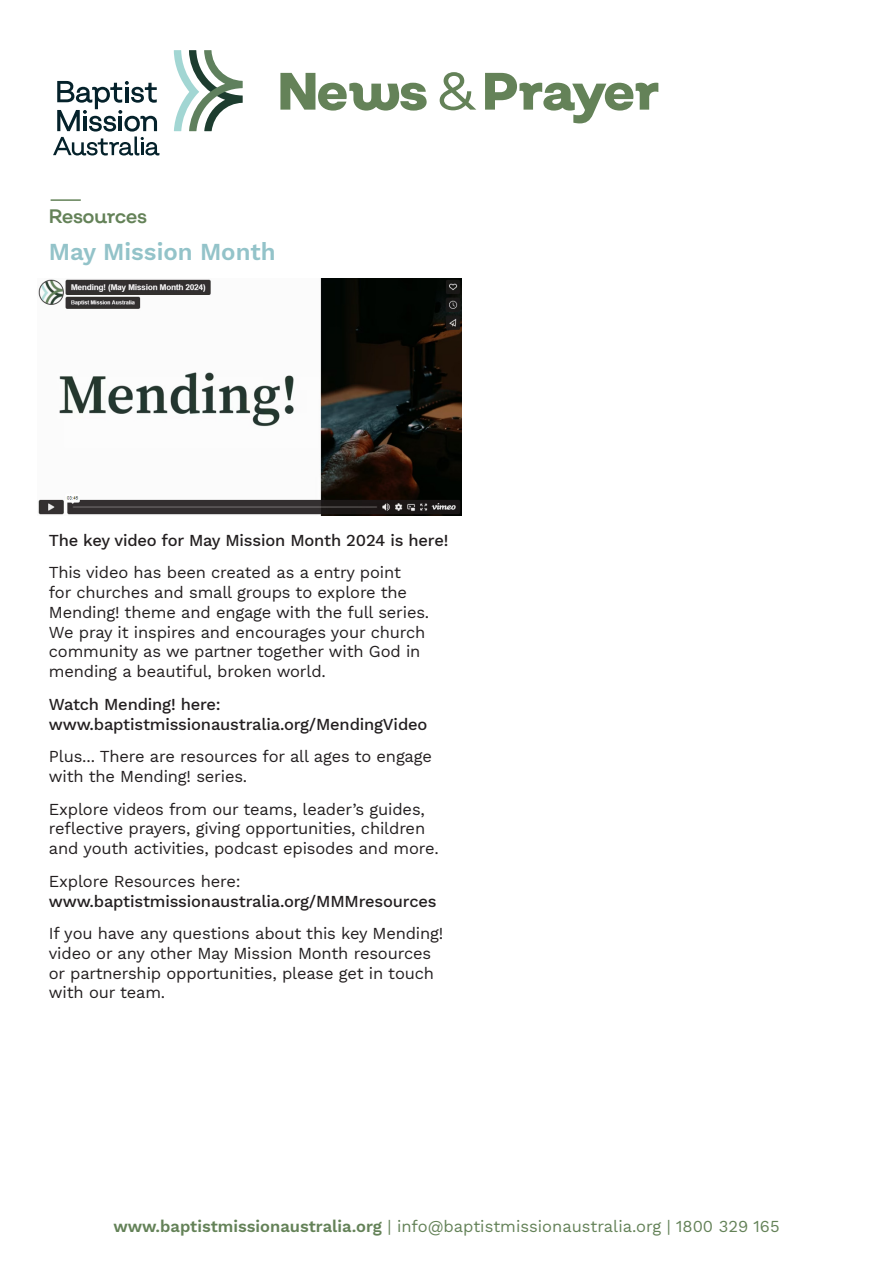
<style>
.page{position:relative;width:893px;height:1263px;background:#fff}
.page>*{position:absolute;margin:0;border:0;box-sizing:border-box;transform-origin:0 0}
.t1{font:800 52.5px "Salvatore Roman";letter-spacing:-.035em;color:#648258}
.t2{font:600 24px "Work Sans";color:#93c3c9}
.t3{font:19.5px "Salvatore";letter-spacing:-.03em;color:#648258}
.t4{font:16.5px/19.8px "Work Sans";letter-spacing:-.01em;color:#231f20}
.t5{font:500 16.5px/19.8px "Work Sans";letter-spacing:-.01em;color:#231f20}
.t6{font:16.5px "Work Sans";color:#648258}
.s1{font-weight:400}
.s2{font-weight:600}
</style>
<div class="page">
<svg style="left:174px;top:50px;width:69px;height:81px"></svg>
<svg style="left:53px;top:81px;width:106px;height:74px"></svg>
<img style="left:38px;top:279px;width:424px;height:237px">
<hr style="left:51px;top:199px;width:30px;height:2px;background:#648258">
<p class="t1" style="left:277px;top:57px;width:383px">News <span class="s1">&amp;</span> Prayer</p>
<p class="t3" style="left:49px;top:203px;width:100px">Resources</p>
<p class="t2" style="left:49px;top:234px;width:228px">May Mission Month</p>
<p class="t5" style="left:49px;top:529px;width:401px">The key video for May Mission Month 2024 is here!</p>
<p class="t4" style="left:49px;top:562px;width:382px">This video has been created as a entry point<br>for churches and small groups to explore the Mending! theme and engage with the full series.<br>We pray it inspires and encourages your church community as we partner together with God in mending a beautiful, broken world.</p>
<p class="t5" style="left:49px;top:694px;width:380px">Watch Mending! here: www.baptistmissionaustralia.org/MendingVideo</p>
<p class="t4" style="left:49px;top:746px;width:385px">Plus... There are resources for all ages to engage with the Mending! series.</p>
<p class="t4" style="left:49px;top:798px;width:392px">Explore videos from our teams, leader’s guides, reflective prayers, giving opportunities, children and youth activities, podcast episodes and more.</p>
<p class="t5" style="left:49px;top:870px;width:389px"><span class="s1">Explore Resources here: </span>www.baptistmissionaustralia.org/MMMresources</p>
<p class="t4" style="left:49px;top:923px;width:396px">If you have any questions about this key Mending! video or any other May Mission Month resources or partnership opportunities, please get in touch with our team.</p>
<p class="t6" style="left:113px;top:1213px;width:668px"><span class="s2">www.baptistmissionaustralia.org</span> | info@baptistmissionaustralia.org | 1800 329 165</p>
</div>
